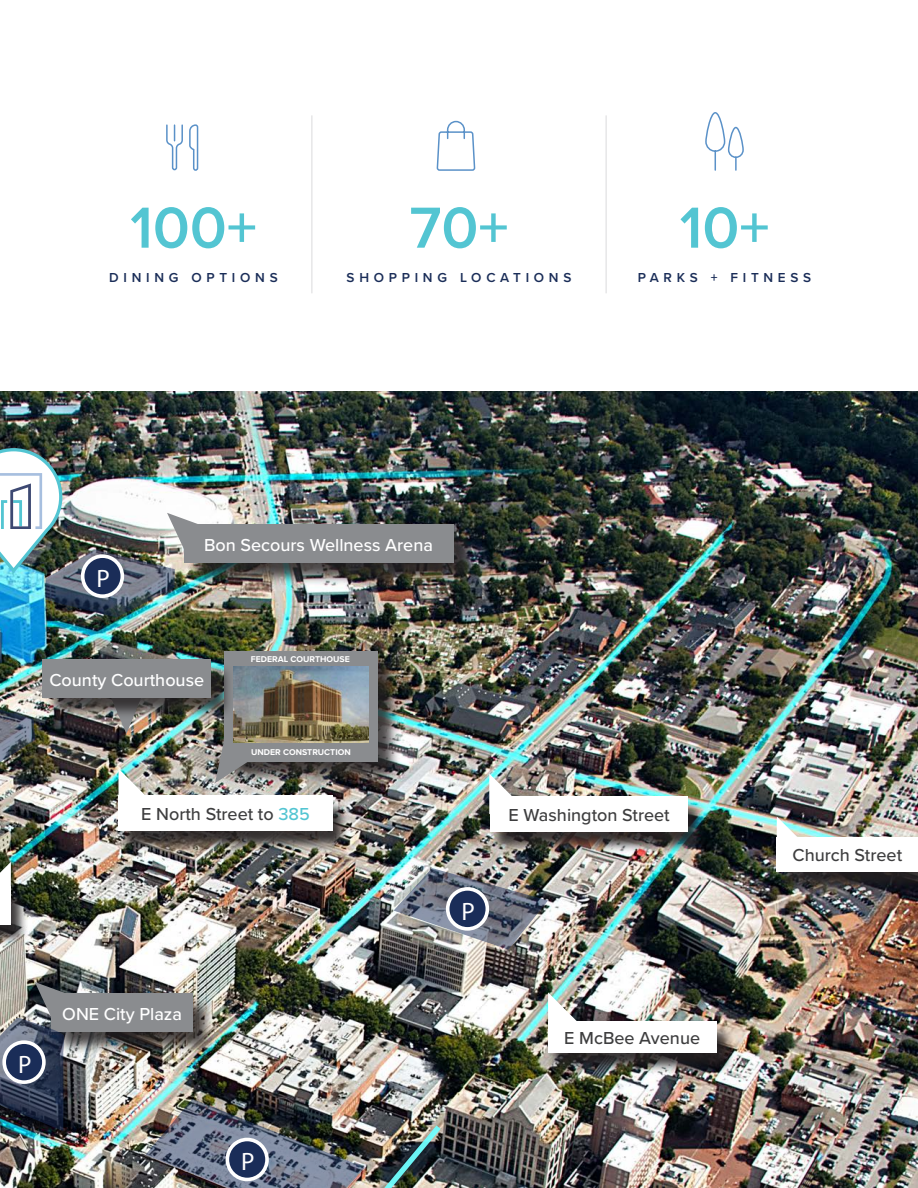
<style>
.page{position:relative;width:918px;height:1188px;background:#fff}
.page>*{position:absolute;margin:0;border:0;box-sizing:border-box;transform-origin:0 0}
.t1{font:600 60px "Proxima Nova";color:#53c5d2}
.t2{font:25.2px "Myriad Pro";color:#fff}
.t3{font:500 18px "Proxima Nova";color:#3e3e3f}
.t4{font:500 18px "Proxima Nova";color:#fff}
.t5{font:600 13.5px "Proxima Nova";letter-spacing:.35em;color:#1a2d58}
.t6{font:700 8.7px "Proxima Nova";color:#fff}
.s1{color:#53c5d2}
</style>
<div class="page">
<svg style="left:166px;top:124px;width:33px;height:47px"></svg>
<svg style="left:436px;top:120px;width:40px;height:51px"></svg>
<svg style="left:705px;top:112px;width:39px;height:59px"></svg>
<hr style="left:311px;top:115px;width:1px;height:178px;background:#bcbdc0">
<hr style="left:606px;top:115px;width:1px;height:178px;background:#bcbdc0">
<img style="left:0;top:391px;width:918px;height:797px">
<div style="left:117px;top:774px;width:233px;height:79px;background:#231f20;opacity:.88"></div>
<div style="left:119px;top:795px;width:214px;height:36px;background:#fff"></div>
<div style="left:489px;top:800px;width:216px;height:53px;background:#231f20;opacity:.88"></div>
<div style="left:490px;top:796px;width:198px;height:36px;background:#fff"></div>
<svg style="left:489px;top:774px;width:31px;height:40px"></svg>
<div style="left:547px;top:1024px;width:187px;height:50px;background:#231f20;opacity:.88"></div>
<div style="left:548px;top:1021px;width:168px;height:31px;background:#fff"></div>
<svg style="left:548px;top:992px;width:31px;height:29px"></svg>
<div style="left:186px;top:527px;width:290px;height:58px;background:#231f20;opacity:.8"></div>
<div style="left:184px;top:525px;width:269px;height:38px;background:#8a8c8f"></div>
<div style="left:54px;top:996px;width:161px;height:59px;background:#231f20;opacity:.8"></div>
<div style="left:52px;top:994px;width:141px;height:38px;background:#8a8c8f"></div>
<div style="left:227px;top:654px;width:173px;height:130px;background:#231f20;opacity:.8"></div>
<div style="left:224px;top:651px;width:154px;height:111px;background:#8a8c8f"></div>
<img style="left:233px;top:666px;width:136px;height:77px">
<svg style="left:215px;top:740px;width:34px;height:43px"></svg>
<img style="left:0;top:982px;width:76px;height:150px">
<div style="left:4px;top:1042px;width:40px;height:40px;background:#1a2d58;border-radius:50%"></div>
<div style="left:2px;top:1040px;width:44px;height:44px;border:4px solid #fff;border-radius:50%"></div>
<img style="left:144px;top:1097px;width:298px;height:91px">
<div style="left:227px;top:1139px;width:40px;height:40px;background:#1a2d58;border-radius:50%"></div>
<div style="left:226px;top:1138px;width:43px;height:43px;border:4px solid #fff;border-radius:50%"></div>
<div style="left:0;top:890px;width:28px;height:56px;background:#231f20;opacity:.88"></div>
<div style="left:0;top:886px;width:11px;height:38px;background:#fff"></div>
<svg style="left:0;top:862px;width:11px;height:24px"></svg>
<img style="left:392px;top:867px;width:158px;height:84px">
<div style="left:448px;top:889px;width:39px;height:40px;background:#1a2d58;border-radius:50%"></div>
<div style="left:446px;top:887px;width:43px;height:44px;border:4px solid #fff;border-radius:50%"></div>
<img style="left:0;top:446px;width:208px;height:363px">
<div style="left:45px;top:662px;width:189px;height:58px;background:#231f20;opacity:.8"></div>
<div style="left:43px;top:659px;width:168px;height:39px;background:#8a8c8f"></div>
<svg style="left:777px;top:817px;width:31px;height:20px"></svg>
<div style="left:776px;top:840px;width:142px;height:53px;background:#231f20;opacity:.88"></div>
<div style="left:777px;top:837px;width:141px;height:35px;background:#fff"></div>
<p class="t1" style="left:130px;top:183px;width:128px">100+</p>
<p class="t5" style="left:109px;top:268px;width:170px">DINING OPTIONS</p>
<p class="t1" style="left:410px;top:183px;width:101px">70+</p>
<p class="t5" style="left:347px;top:268px;width:226px">SHOPPING LOCATIONS</p>
<p class="t1" style="left:680px;top:183px;width:91px">10+</p>
<p class="t5" style="left:638px;top:268px;width:175px">PARKS + FITNESS</p>
<p class="t2" style="left:97px;top:563px;width:15px">P</p>
<p class="t4" style="left:204px;top:531px;width:230px">Bon Secours Wellness Arena</p>
<p class="t6" style="left:251px;top:653px;width:101px">FEDERAL COURTHOUSE</p>
<p class="t4" style="left:49px;top:666px;width:156px">County Courthouse</p>
<p class="t6" style="left:251px;top:746px;width:101px">UNDER CONSTRUCTION</p>
<p class="t3" style="left:141px;top:801px;width:170px">E North Street to <span class="s1">385</span></p>
<p class="t3" style="left:509px;top:802px;width:163px">E Washington Street</p>
<p class="t2" style="left:462px;top:896px;width:15px">P</p>
<p class="t2" style="left:18px;top:1049px;width:15px">P</p>
<p class="t4" style="left:62px;top:1001px;width:121px">ONE City Plaza</p>
<p class="t2" style="left:241px;top:1146px;width:15px">P</p>
<p class="t3" style="left:564px;top:1024px;width:137px">E McBee Avenue</p>
<p class="t3" style="left:793px;top:842px;width:111px">Church Street</p>
</div>
